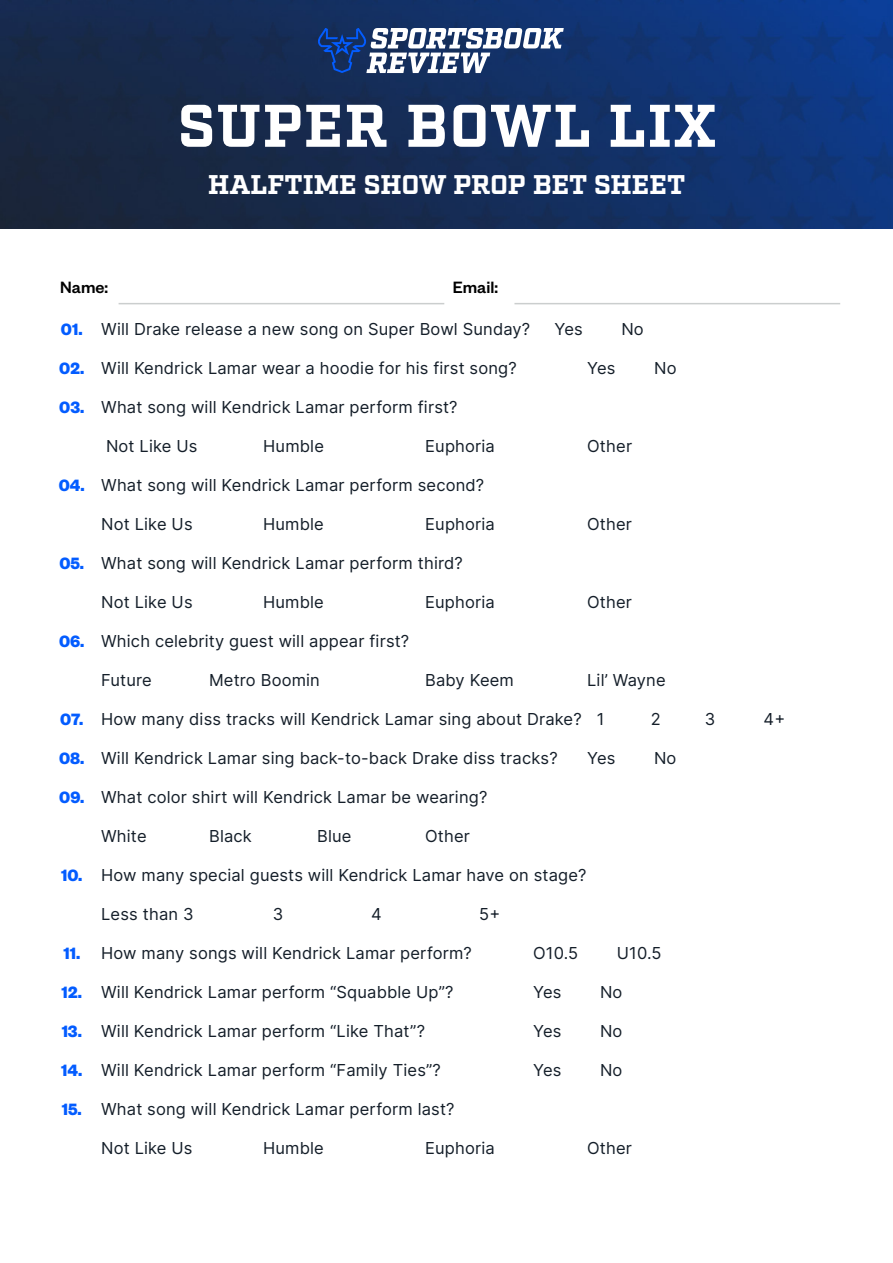
<style>
.page{position:relative;width:893px;height:1263px;background:#fff}
.page>*{position:absolute;margin:0;border:0;box-sizing:border-box;transform-origin:0 0}
.t1{font:700 60px "Factoria";letter-spacing:.025em;color:#fff}
.t2{font:700 27px "Factoria";color:#fff}
.t3{font:700 18px/39px "Founders Grotesk";color:#035cff;text-align:justify}
.t4{font:500 18px "Founders Grotesk";color:#000}
.t5{font:16.5px "Inter";letter-spacing:.01em;color:#141e29}
</style>
<div class="page">
<img style="left:0;top:0;width:893px;height:228px">
<hr style="left:119px;top:303px;width:325px;height:1px;background:#cbcece">
<hr style="left:514px;top:303px;width:326px;height:1px;background:#cbcece">
<svg style="left:318px;top:28px;width:246px;height:45px"></svg>
<h1 class="t1" style="left:178px;top:90px;width:540px">SUPER BOWL LIX</h1>
<h2 class="t2" style="left:208px;top:169px;width:478px">HALFTIME SHOW PROP BET SHEET</h2>
<p class="t4" style="left:60px;top:276px;width:49px">Name:</p>
<p class="t4" style="left:453px;top:276px;width:47px">Email:</p>
<p class="t3" style="left:59px;top:309px;width:27px">01.<br>02.<br>03.</p>
<p class="t5" style="left:101px;top:317px;width:431px">Will Drake release a new song on Super Bowl Sunday?</p>
<p class="t5" style="left:554px;top:317px;width:30px">Yes</p>
<p class="t5" style="left:621px;top:317px;width:24px">No</p>
<p class="t5" style="left:101px;top:356px;width:417px">Will Kendrick Lamar wear a hoodie for his first song?</p>
<p class="t5" style="left:587px;top:356px;width:30px">Yes</p>
<p class="t5" style="left:654px;top:356px;width:24px">No</p>
<p class="t5" style="left:101px;top:395px;width:358px">What song will Kendrick Lamar perform first?</p>
<p class="t5" style="left:106px;top:434px;width:93px">Not Like Us</p>
<p class="t5" style="left:263px;top:434px;width:62px">Humble</p>
<p class="t5" style="left:425px;top:434px;width:71px">Euphoria</p>
<p class="t5" style="left:587px;top:434px;width:46px">Other</p>
<p class="t5" style="left:101px;top:473px;width:385px">What song will Kendrick Lamar perform second?</p>
<p class="t5" style="left:101px;top:512px;width:93px">Not Like Us</p>
<p class="t5" style="left:263px;top:512px;width:62px">Humble</p>
<p class="t5" style="left:425px;top:512px;width:71px">Euphoria</p>
<p class="t5" style="left:587px;top:512px;width:46px">Other</p>
<p class="t5" style="left:101px;top:551px;width:363px">What song will Kendrick Lamar perform third?</p>
<p class="t5" style="left:101px;top:590px;width:93px">Not Like Us</p>
<p class="t5" style="left:263px;top:590px;width:62px">Humble</p>
<p class="t5" style="left:425px;top:590px;width:71px">Euphoria</p>
<p class="t5" style="left:587px;top:590px;width:46px">Other</p>
<p class="t5" style="left:101px;top:629px;width:310px">Which celebrity guest will appear first?</p>
<p class="t5" style="left:101px;top:668px;width:52px">Future</p>
<p class="t5" style="left:209px;top:668px;width:112px">Metro Boomin</p>
<p class="t5" style="left:425px;top:668px;width:90px">Baby Keem</p>
<p class="t5" style="left:587px;top:668px;width:80px">Lil’ Wayne</p>
<p class="t5" style="left:101px;top:707px;width:505px">How many diss tracks will Kendrick Lamar sing about Drake? 1</p>
<p class="t5" style="left:651px;top:707px;width:11px">2</p>
<p class="t5" style="left:705px;top:707px;width:12px">3</p>
<p class="t5" style="left:764px;top:707px;width:23px">4+</p>
<p class="t5" style="left:101px;top:746px;width:458px">Will Kendrick Lamar sing back-to-back Drake diss tracks?</p>
<p class="t5" style="left:587px;top:746px;width:30px">Yes</p>
<p class="t5" style="left:654px;top:746px;width:24px">No</p>
<p class="t5" style="left:101px;top:785px;width:388px">What color shirt will Kendrick Lamar be wearing?</p>
<p class="t5" style="left:101px;top:824px;width:47px">White</p>
<p class="t5" style="left:209px;top:824px;width:44px">Black</p>
<p class="t5" style="left:317px;top:824px;width:36px">Blue</p>
<p class="t5" style="left:425px;top:824px;width:46px">Other</p>
<p class="t5" style="left:101px;top:863px;width:487px">How many special guests will Kendrick Lamar have on stage?</p>
<p class="t5" style="left:101px;top:902px;width:94px">Less than 3</p>
<p class="t5" style="left:273px;top:902px;width:12px">3</p>
<p class="t5" style="left:371px;top:902px;width:12px">4</p>
<p class="t5" style="left:479px;top:902px;width:23px">5+</p>
<p class="t5" style="left:101px;top:941px;width:372px">How many songs will Kendrick Lamar perform?</p>
<p class="t5" style="left:533px;top:941px;width:47px">O10.5</p>
<p class="t5" style="left:617px;top:941px;width:46px">U10.5</p>
<p class="t5" style="left:101px;top:980px;width:354px">Will Kendrick Lamar perform “Squabble Up”?</p>
<p class="t5" style="left:533px;top:980px;width:30px">Yes</p>
<p class="t5" style="left:600px;top:980px;width:24px">No</p>
<p class="t5" style="left:101px;top:1019px;width:325px">Will Kendrick Lamar perform “Like That”?</p>
<p class="t5" style="left:533px;top:1019px;width:30px">Yes</p>
<p class="t5" style="left:600px;top:1019px;width:24px">No</p>
<p class="t5" style="left:101px;top:1058px;width:341px">Will Kendrick Lamar perform “Family Ties”?</p>
<p class="t5" style="left:533px;top:1058px;width:30px">Yes</p>
<p class="t5" style="left:600px;top:1058px;width:24px">No</p>
<p class="t5" style="left:101px;top:1097px;width:355px">What song will Kendrick Lamar perform last?</p>
<p class="t5" style="left:101px;top:1136px;width:93px">Not Like Us</p>
<p class="t5" style="left:263px;top:1136px;width:62px">Humble</p>
<p class="t5" style="left:425px;top:1136px;width:71px">Euphoria</p>
<p class="t5" style="left:587px;top:1136px;width:46px">Other</p>
<p class="t3" style="left:59px;top:465px;width:27px">04.</p>
<p class="t3" style="left:59px;top:543px;width:26px">05.</p>
<p class="t3" style="left:59px;top:621px;width:27px">06.</p>
<p class="t3" style="left:59px;top:699px;width:27px">07.<br>08.<br>09.</p>
<p class="t3" style="left:61px;top:855px;width:23px">10.</p>
<p class="t3" style="left:61px;top:933px;width:23px">11.<br>12.<br>13.<br>14.<br>15.</p>
</div>
